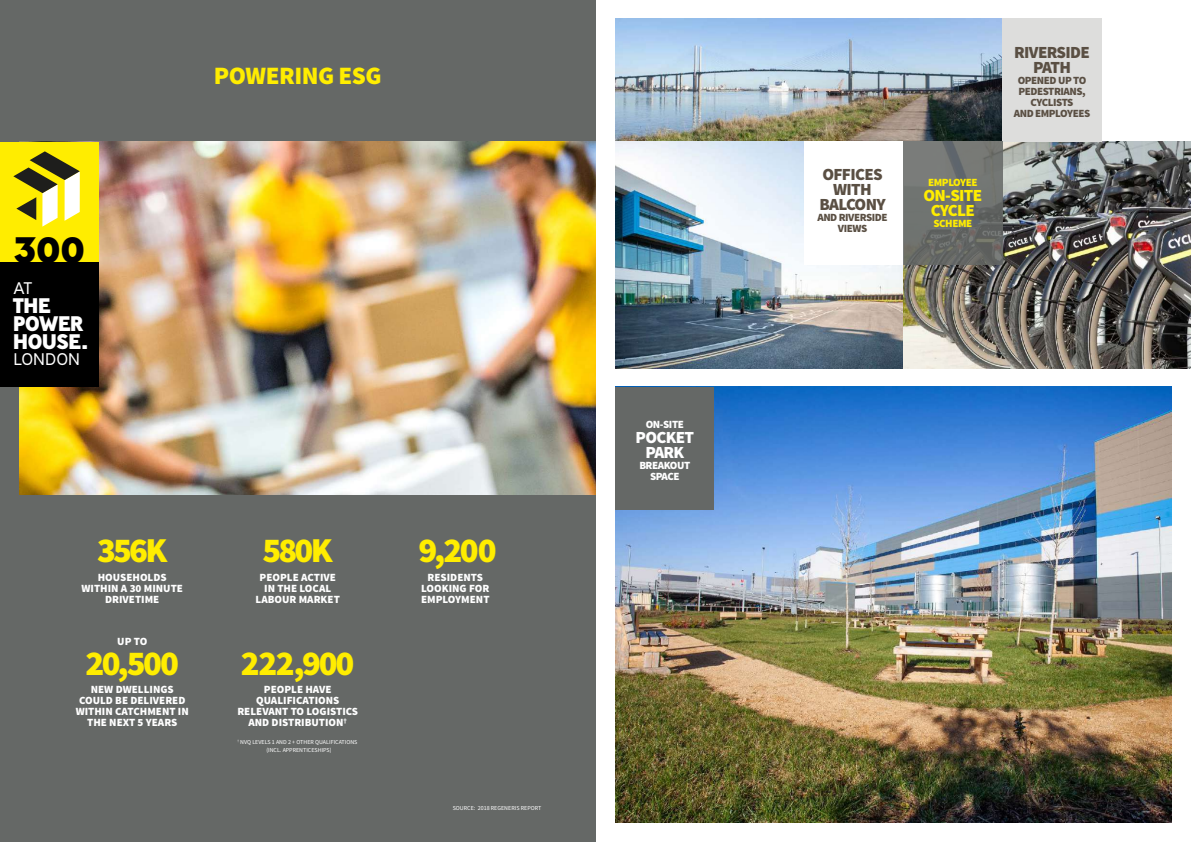
<style>
.page{position:relative;width:1191px;height:842px;background:#fff}
.page>*{position:absolute;margin:0;border:0;box-sizing:border-box;transform-origin:0 0}
.t1{font:800 36.8px "Ministry";color:#000}
.t2{font:900 35px "Source Sans Pro";letter-spacing:-.07em;color:#ffed00}
.t3{font:900 25px "Source Sans Pro";letter-spacing:-.02em;color:#ffed00}
.t4{font:800 21.1px/17.9px "Ministry";letter-spacing:-.05em;color:#fff}
.t5{font:900 17px/15px "Source Sans Pro";letter-spacing:-.04em;color:#5a4f43;text-align:center}
.t6{font:900 17px/15px "Source Sans Pro";letter-spacing:-.04em;color:#ffed00;text-align:center}
.t7{font:900 17px/15px "Source Sans Pro";letter-spacing:-.04em;color:#fff;text-align:center}
.t8{font:300 16.8px "Ministry";color:#fff}
.t9{font:900 11px/11px "Source Sans Pro";color:#fff;text-align:center}
.t10{font:900 11px/11px "Source Sans Pro";letter-spacing:-.04em;color:#5a4f43;text-align:center}
.t11{font:900 11px "Source Sans Pro";letter-spacing:-.04em;color:#ffed00}
.t12{font:900 11px/11px "Source Sans Pro";letter-spacing:-.04em;color:#fff;text-align:center}
.t13{font:6px/8px "Source Sans Variable";color:#fff;text-align:center}
</style>
<div class="page">
<div style="left:0;top:0;width:595px;height:842px;background:#656866"></div>
<img style="left:20px;top:142px;width:575px;height:353px">
<div style="left:0;top:142px;width:99px;height:121px;background:#ffed00"></div>
<div style="left:0;top:263px;width:99px;height:124px;background:#000"></div>
<svg style="left:13px;top:151px;width:67px;height:76px"></svg>
<img style="left:615px;top:18px;width:387px;height:123px">
<img style="left:615px;top:142px;width:576px;height:227px">
<img style="left:615px;top:387px;width:556px;height:435px">
<div style="left:1002px;top:18px;width:99px;height:124px;background:#dddddc"></div>
<div style="left:804px;top:141px;width:99px;height:124px;background:#fff"></div>
<div style="left:615px;top:387px;width:99px;height:122px;background:#656866"></div>
<svg style="left:903px;top:141px;width:99px;height:124px;background:#6e716e"></svg>
<h1 class="t1" style="left:13px;top:225px;width:74px">300</h1>
<h3 class="t4" style="left:13px;top:296px;width:77px">THE<br>POWER<br>HOUSE.</h3>
<h3 class="t8" style="left:13px;top:348px;width:68px">LONDON</h3>
<h3 class="t8" style="left:13px;top:278px;width:20px">AT</h3>
<h3 class="t3" style="left:214px;top:59px;width:169px">POWERING ESG</h3>
<h2 class="t2" style="left:97px;top:528px;width:72px">356K</h2>
<p class="t9" style="left:81px;top:572px;width:103px">HOUSEHOLDS<br>WITHIN A 30 MINUTE<br>DRIVETIME</p>
<p class="t9" style="left:117px;top:636px;width:31px">UP TO</p>
<h2 class="t2" style="left:85px;top:640px;width:95px">20,500</h2>
<p class="t9" style="left:76px;top:685px;width:115px">NEW DWELLINGS<br>COULD BE DELIVERED<br>WITHIN CATCHMENT IN<br>THE NEXT 5 YEARS</p>
<h2 class="t2" style="left:262px;top:528px;width:72px">580K</h2>
<p class="t9" style="left:256px;top:572px;width:86px">PEOPLE ACTIVE<br>IN THE LOCAL<br>LABOUR MARKET</p>
<h2 class="t2" style="left:241px;top:640px;width:115px">222,900</h2>
<p class="t9" style="left:237px;top:685px;width:122px">PEOPLE HAVE<br>QUALIFICATIONS<br>RELEVANT TO LOGISTICS<br>AND DISTRIBUTION<sup>†</sup></p>
<p class="t13" style="left:237px;top:738px;width:121px"><sup>†</sup> NVQ LEVELS 1 AND 2 + OTHER QUALIFICATIONS (INCL. APPRENTICESHIPS)</p>
<h2 class="t2" style="left:418px;top:528px;width:80px">9,200</h2>
<p class="t9" style="left:421px;top:572px;width:70px">RESIDENTS<br>LOOKING FOR<br>EMPLOYMENT</p>
<p class="t13" style="left:453px;top:804px;width:90px">SOURCE: 2018 REGENERIS REPORT</p>
<p class="t9" style="left:646px;top:420px;width:40px">ON-SITE</p>
<h3 class="t7" style="left:635px;top:431px;width:60px">POCKET<br>PARK</h3>
<p class="t12" style="left:639px;top:461px;width:52px">BREAKOUT<br>SPACE</p>
<h3 class="t5" style="left:819px;top:168px;width:68px">OFFICES<br>WITH<br>BALCONY</h3>
<p class="t10" style="left:817px;top:212px;width:72px">AND RIVERSIDE<br>VIEWS</p>
<p class="t11" style="left:928px;top:175px;width:51px">EMPLOYEE</p>
<h3 class="t6" style="left:923px;top:188px;width:60px">ON-SITE<br>CYCLE</h3>
<p class="t11" style="left:933px;top:216px;width:40px">SCHEME</p>
<h3 class="t5" style="left:1014px;top:46px;width:77px">RIVERSIDE<br>PATH</h3>
<p class="t10" style="left:1013px;top:75px;width:78px">OPENED UP TO<br>PEDESTRIANS,<br>CYCLISTS<br>AND EMPLOYEES</p>
</div>
